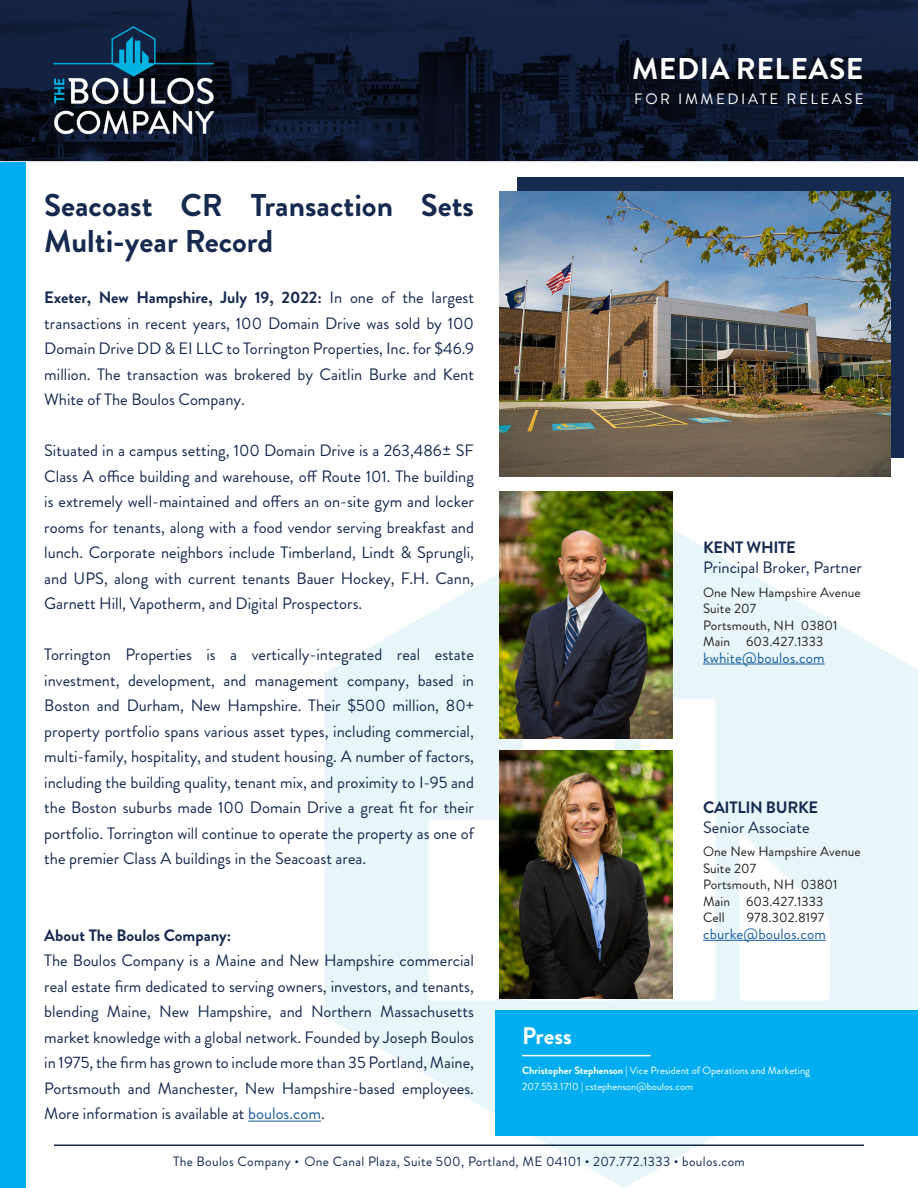
<style>
.page{position:relative;width:918px;height:1188px;background:#fff}
.page>*{position:absolute;margin:0;border:0;box-sizing:border-box;transform-origin:0 0}
.Subhead{font:700 31.5px/36px "Brandon Grotesque";color:#162a4f}
.Headline{font:700 30px "Brandon Grotesque";letter-spacing:.02em;color:#fff}
.Subhead-2{font:700 24px "Brandon Grotesque";color:#fff}
.Subhead-3{font:16.5px/25.5px "Brandon Grotesque";color:#162a4f;text-align:justify}
.Subhead-4{font:700 16.5px "Brandon Grotesque";letter-spacing:-.015em;color:#162a4f}
.t1{font:15px "Brandon Grotesque";letter-spacing:.01em;color:#175d9e}
.Headline-2{font:15px "Brandon Grotesque";letter-spacing:.17em;color:#fff}
.t2{font:13.5px "Brandon Grotesque";letter-spacing:.01em;color:#231f20}
.t3{font:13.5px "Brandon Grotesque";letter-spacing:.025em;color:#142a4e}
.Body_Copy{font:10.5px "Brandon Grotesque";color:#fff}
.s1{font-weight:700}
.s2{color:#175d9e}
</style>
<div class="page">
<img style="left:0;top:0;width:918px;height:1188px">
<div style="left:0;top:162px;width:26px;height:1026px;background:#00aeef"></div>
<hr style="left:54px;top:1144px;width:810px;height:2px;background:#142a4e">
<hr style="left:248px;top:1121px;width:73px;height:1px;background:#175d9e">
<div style="left:496px;top:1010px;width:422px;height:126px;background:#00aeef"></div>
<hr style="left:522px;top:1055px;width:128px;height:1px;background:#fff">
<div style="left:517px;top:177px;width:387px;height:280px;background:#162a4f"></div>
<img style="left:499px;top:191px;width:391px;height:286px">
<img style="left:499px;top:491px;width:174px;height:248px">
<hr style="left:703px;top:664px;width:122px;height:1px;background:#175d9e">
<img style="left:499px;top:751px;width:174px;height:247px">
<hr style="left:703px;top:940px;width:123px;height:1px;background:#175d9e">
<p class="Headline" style="left:632px;top:48px;width:233px">MEDIA RELEASE</p>
<p class="Headline-2" style="left:634px;top:88px;width:231px">FOR IMMEDIATE RELEASE</p>
<p class="Subhead" style="left:44px;top:188px;width:431px">Seacoast CR Transaction Sets<br>Multi-year Record</p>
<p class="Subhead-3" style="left:44px;top:285px;width:431px"><span class="s1">Exeter, New Hampshire, July 19, 2022:</span> In one of the largest transactions in recent years, 100 Domain Drive was sold by 100<br>Domain Drive DD &amp; EI LLC to Torrington Properties, Inc. for $46.9 million. The transaction was brokered by Caitlin Burke and Kent White of The Boulos Company.</p>
<p class="Subhead-3" style="left:44px;top:438px;width:431px">Situated in a campus setting, 100 Domain Drive is a 263,486± SF Class A office building and warehouse, off Route 101. The building is extremely well-maintained and offers an on-site gym and locker rooms for tenants, along with a food vendor serving breakfast and lunch. Corporate neighbors include Timberland, Lindt &amp; Sprungli, and UPS, along with current tenants Bauer Hockey, F.H. Cann, Garnett Hill, Vapotherm, and Digital Prospectors.</p>
<p class="Subhead-3" style="left:44px;top:642px;width:431px">Torrington Properties is a vertically-integrated real estate investment, development, and management company, based in Boston and Durham, New Hampshire. Their $500 million, 80+ property portfolio spans various asset types, including commercial, multi-family, hospitality, and student housing. A number of factors, including the building quality, tenant mix, and proximity to I-95 and the Boston suburbs made 100 Domain Drive a great fit for their portfolio. Torrington will continue to operate the property as one of the premier Class A buildings in the Seacoast area.</p>
<p class="Subhead-4" style="left:703px;top:536px;width:94px">KENT WHITE</p>
<p class="Subhead-3" style="left:703px;top:555px;width:161px">Principal Broker, Partner</p>
<p class="t2" style="left:703px;top:583px;width:159px">One New Hampshire Avenue</p>
<p class="t2" style="left:703px;top:599px;width:55px">Suite 207</p>
<p class="t2" style="left:703px;top:616px;width:136px">Portsmouth, NH 03801</p>
<p class="t2" style="left:703px;top:632px;width:122px">Main 603.427.1333</p>
<p class="t1" style="left:703px;top:647px;width:123px">kwhite@boulos.com</p>
<p class="Subhead-4" style="left:703px;top:796px;width:117px">CAITLIN BURKE</p>
<p class="Subhead-3" style="left:703px;top:814px;width:108px">Senior Associate</p>
<p class="t2" style="left:703px;top:842px;width:159px">One New Hampshire Avenue</p>
<p class="t2" style="left:703px;top:859px;width:55px">Suite 207</p>
<p class="t2" style="left:703px;top:875px;width:136px">Portsmouth, NH 03801</p>
<p class="t2" style="left:703px;top:892px;width:122px">Main 603.427.1333</p>
<p class="t2" style="left:703px;top:908px;width:23px">Cell</p>
<p class="t2" style="left:747px;top:908px;width:79px">978.302.8197</p>
<p class="t1" style="left:703px;top:923px;width:124px">cburke@boulos.com</p>
<p class="Subhead-4" style="left:44px;top:924px;width:188px">About The Boulos Company:</p>
<p class="Subhead-3" style="left:44px;top:948px;width:431px">The Boulos Company is a Maine and New Hampshire commercial real estate firm dedicated to serving owners, investors, and tenants, blending Maine, New Hampshire, and Northern Massachusetts market knowledge with a global network. Founded by Joseph Boulos in 1975, the firm has grown to include more than 35 Portland, Maine, Portsmouth and Manchester, New Hampshire-based employees.<br>More information is available at <span class="s2">boulos.com</span>.</p>
<p class="t3" style="left:173px;top:1152px;width:573px">The Boulos Company • One Canal Plaza, Suite 500, Portland, ME 04101 • 207.772.1333 • boulos.com</p>
<p class="Subhead-2" style="left:522px;top:1019px;width:51px">Press</p>
<p class="Body_Copy" style="left:522px;top:1063px;width:290px"><span class="s1">Christopher Stephenson |</span> Vice President of Operations and Marketing</p>
<p class="Body_Copy" style="left:522px;top:1079px;width:172px">207.553.1710 | cstephenson@boulos.com</p>
</div>
